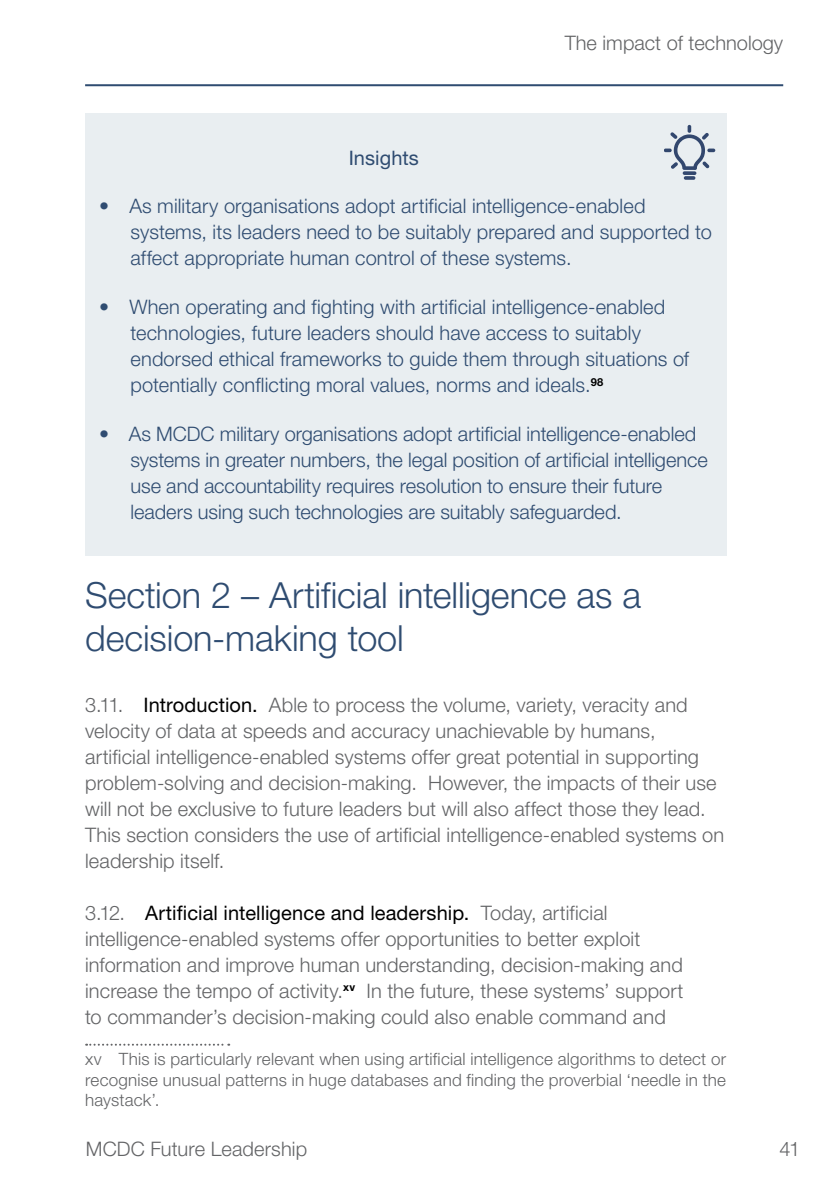
<style>
.page{position:relative;width:840px;height:1191px;background:#fff}
.page>*{position:absolute;margin:0;border:0;box-sizing:border-box;transform-origin:0 0}
.ID__Section_title_mu{font:300 36px/43.2px "Helvetica Neue LT Pro";letter-spacing:-.005em;color:#2f4c71}
.ID_Para_Chapter_3_Ru{font:300 20px/26px "Helvetica Neue LT Pro";letter-spacing:.005em;color:#636466}
.t1{font:300 20px/26px "Helvetica Neue LT Pro";letter-spacing:.005em;color:#2f4c71}
.ID__V_title_dark_pin{font:20px "Helvetica Neue LT Pro";letter-spacing:.005em;color:#2f4c71}
.ID__Footnote{font:300 17px/20.4px "Helvetica Neue LT Pro";letter-spacing:.01em;color:#636466;text-align:justify}
.s1{font-weight:400;color:#000}
</style>
<div class="page">
<div style="left:85px;top:113px;width:641px;height:442px;background:#e9eef1"></div>
<svg style="left:86px;top:1043px;width:143px;height:2px"></svg>
<hr style="left:85px;top:84px;width:697px;height:2px;background:#2f4c71">
<svg style="left:664px;top:125px;width:50px;height:55px"></svg>
<p class="ID_Para_Chapter_3_Ru" style="left:564px;top:29px;width:220px">The impact of technology</p>
<p class="ID__V_title_dark_pin" style="left:348px;top:145px;width:72px">Insights</p>
<p class="t1" style="left:130px;top:193px;width:582px;text-indent:-31px">• As military organisations adopt artificial intelligence-enabled systems, its leaders need to be suitably prepared and supported to affect appropriate human control of these systems.</p>
<p class="t1" style="left:130px;top:293px;width:560px;text-indent:-31px">• When operating and fighting with artificial intelligence-enabled technologies, future leaders should have access to suitably endorsed ethical frameworks to guide them through situations of potentially conflicting moral values, norms and ideals.<sup>98</sup></p>
<p class="t1" style="left:130px;top:420px;width:578px;text-indent:-31px">• As MCDC military organisations adopt artificial intelligence‑enabled systems in greater numbers, the legal position of artificial intelligence use and accountability requires resolution to ensure their future leaders using such technologies are suitably safeguarded.</p>
<h3 class="ID__Section_title_mu" style="left:85px;top:572px;width:557px">Section 2 – Artificial intelligence as a decision-making tool</h3>
<p class="ID_Para_Chapter_3_Ru" style="left:85px;top:691px;width:640px">3.11. <span class="s1">Introduction.</span> Able to process the volume, variety, veracity and velocity of data at speeds and accuracy unachievable by humans, artificial intelligence-enabled systems offer great potential in supporting problem‑solving and decision-making. However, the impacts of their use will not be exclusive to future leaders but will also affect those they lead.<br>This section considers the use of artificial intelligence-enabled systems on leadership itself.</p>
<p class="ID_Para_Chapter_3_Ru" style="left:85px;top:899px;width:599px">3.12. <span class="s1">Artificial intelligence and leadership.</span> Today, artificial intelligence‑enabled systems offer opportunities to better exploit information and improve human understanding, decision-making and increase the tempo of activity.<sup>xv</sup> In the future, these systems’ support to commander’s decision-making could also enable command and</p>
<p class="ID__Footnote" style="left:85px;top:1048px;width:642px">xv This is particularly relevant when using artificial intelligence algorithms to detect or recognise unusual patterns in huge databases and finding the proverbial ‘needle in the haystack’.</p>
<p class="ID_Para_Chapter_3_Ru" style="left:86px;top:1135px;width:223px">MCDC Future Leadership</p>
<p class="ID_Para_Chapter_3_Ru" style="left:779px;top:1135px;width:22px">41</p>
</div>
